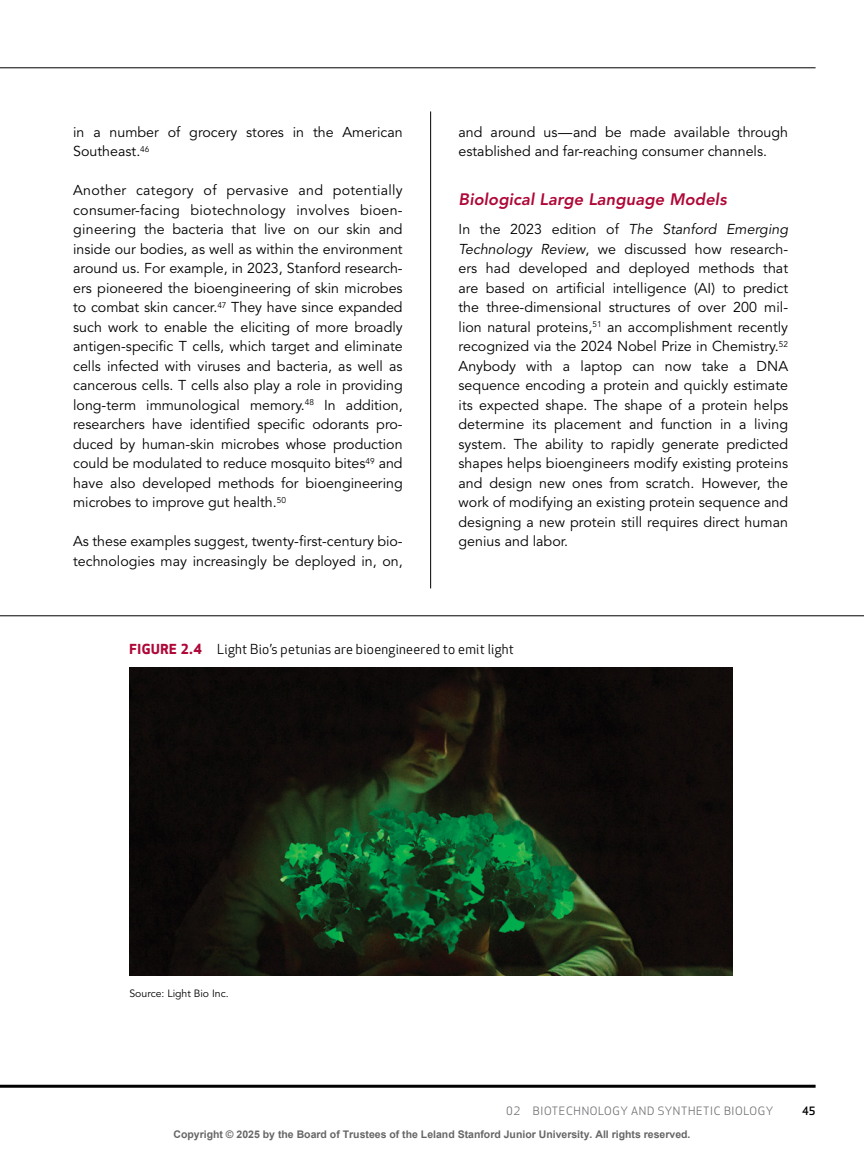
<style>
.page{position:relative;width:864px;height:1161px;background:#fff}
.page>*{position:absolute;margin:0;border:0;box-sizing:border-box;transform-origin:0 0}
.t1{font:italic 800 16.5px "Avenir LT Std";letter-spacing:.005em;color:#af0737}
.Para{font:14.25px/19.5px "Avenir LT Std";color:#000}
.ParaAfterHead{font:14.25px/19.5px "Avenir LT Std";color:#000;text-align:justify}
.FigureCaption{font:13.5px "Apex New";letter-spacing:.02em;color:#000}
.t2{font:11.25px "Apex New";letter-spacing:.06em;color:#6d6e71}
.t3{font:500 11.25px "Apex New";color:#000}
.t4{font:700 10.5px "Arial";color:#666}
.fig_source{font:10.5px "Avenir LT Std";color:#000}
.s1{font-style:italic}
.s2{font-weight:700;color:#af0737}
</style>
<div class="page">
<hr style="left:0;top:68px;width:816px;height:1px;background:#000">
<hr style="left:0;top:1085px;width:816px;height:3px;background:#000">
<hr style="left:430px;top:111px;width:1px;height:477px;background:#000">
<hr style="left:0;top:615px;width:864px;height:1px;background:#000">
<img style="left:129px;top:667px;width:603px;height:309px">
<p class="Para" style="left:73px;top:122px;width:331px">in a number of grocery stores in the American<br>Southeast.<sup>46</sup></p>
<p class="Para" style="left:73px;top:181px;width:331px;text-align:justify">Another category of pervasive and potentially consumer-facing biotechnology involves bioen&shy;gineering the bacteria that live on our skin and inside our bodies, as well as within the environment around us. For example, in 2023, Stanford research&shy;ers pioneered the bioengineering of skin microbes to combat skin cancer.<sup>47</sup> They have since expanded such work to enable the eliciting of more broadly antigen-specific T cells, which target and eliminate cells infected with viruses and bacteria, as well as cancerous cells. T cells also play a role in providing long-term immunological memory.<sup>48</sup> In addition, researchers have identified specific odorants pro&shy;duced by human-skin microbes whose production could be modulated to reduce mosquito bites<sup>49</sup> and have also developed methods for bioengineering microbes to improve gut health.<sup>50</sup></p>
<p class="Para" style="left:73px;top:532px;width:331px">As these examples suggest, twenty-first-century bio&shy;technologies may increasingly be deployed in, on,</p>
<p class="Para" style="left:459px;top:123px;width:331px">and around us—and be made available through established and far-reaching consumer channels.</p>
<h2 class="t1" style="left:459px;top:190px;width:270px">Biological Large Language Models</h2>
<p class="ParaAfterHead" style="left:459px;top:220px;width:331px">In the 2023 edition of <span class="s1">The Stanford Emerging Technology Review</span>, we discussed how research&shy;ers had developed and deployed methods that are based on artificial intelligence (AI) to predict the three-dimensional structures of over 200 mil&shy;lion natural proteins,<sup>51</sup> an accomplishment recently recognized via the 2024 Nobel Prize in Chemistry.<sup>52<br></sup>Anybody with a laptop can now take a DNA sequence encoding a protein and quickly estimate its expected shape. The shape of a protein helps determine its placement and function in a living system. The ability to rapidly generate predicted shapes helps bioengineers modify existing proteins and design new ones from scratch. However, the work of modifying an existing protein sequence and designing a new protein still requires direct human genius and labor.</p>
<p class="FigureCaption" style="left:129px;top:641px;width:386px"><span class="s2">FIGURE 2.4</span> Light Bio’s petunias are bioengineered to emit light</p>
<p class="fig_source" style="left:129px;top:988px;width:101px">Source: Light Bio Inc.</p>
<p class="t2" style="left:506px;top:1104px;width:43px">02 Biotechnology</p>
<p class="t2" style="left:631px;top:1104px;width:9px">and</p>
<p class="t2" style="left:658px;top:1104px;width:15px">Synthetic</p>
<p class="t2" style="left:724px;top:1104px;width:12px">Biology</p>
<p class="t3" style="left:802px;top:1103px;width:15px">45</p>
<p class="t4" style="left:173px;top:1127px;width:519px">Copyright © 2025 by the Board of Trustees of the Leland Stanford Junior University. All rights reserved.</p>
</div>
